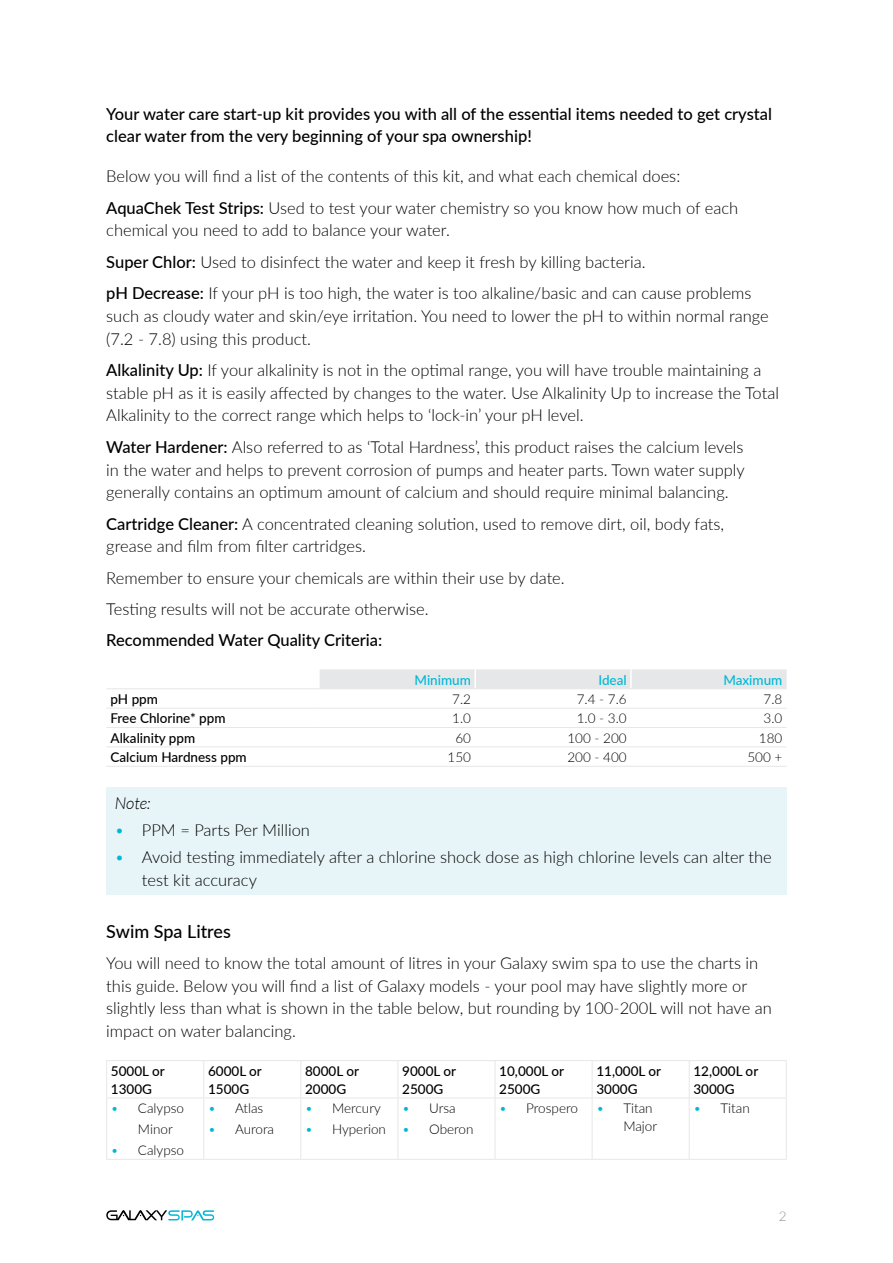
<style>
.page{position:relative;width:893px;height:1263px;background:#fff}
.page>*{position:absolute;margin:0;border:0;box-sizing:border-box;transform-origin:0 0}
.t1{font:500 18px "Lato";color:#000}
.t2{font:300 16.5px/22.8px "Lato";color:#000}
.t3{font:500 16.5px/22.8px "Lato";color:#000}
.t4{font:italic 300 16.5px "Lato";color:#000}
.t5{font:500 13.5px/18px "Lato";color:#000}
.t6{font:300 13.5px/21px "Lato";color:#000}
.t7{font:500 13.5px "Lato";color:#00b8d6}
.t8{font:300 13.5px "Lato";color:#939598}
.s1{font-weight:500}
.s2{color:#00b8d6}
</style>
<div class="page">
<svg style="left:106px;top:1210px;width:108px;height:10px"></svg>
<hr style="left:106px;top:708px;width:214px;height:1px;background:#e6e7e8">
<hr style="left:320px;top:708px;width:155px;height:1px;background:#e6e7e8">
<hr style="left:475px;top:708px;width:156px;height:1px;background:#e6e7e8">
<hr style="left:631px;top:708px;width:156px;height:1px;background:#e6e7e8">
<hr style="left:106px;top:727px;width:214px;height:1px;background:#e6e7e8">
<hr style="left:320px;top:727px;width:155px;height:1px;background:#e6e7e8">
<hr style="left:475px;top:727px;width:156px;height:1px;background:#e6e7e8">
<hr style="left:631px;top:727px;width:156px;height:1px;background:#e6e7e8">
<hr style="left:106px;top:746px;width:214px;height:1px;background:#e6e7e8">
<hr style="left:320px;top:746px;width:155px;height:1px;background:#e6e7e8">
<hr style="left:475px;top:746px;width:156px;height:1px;background:#e6e7e8">
<hr style="left:631px;top:746px;width:156px;height:1px;background:#e6e7e8">
<hr style="left:106px;top:766px;width:214px;height:1px;background:#e6e7e8">
<hr style="left:320px;top:766px;width:155px;height:1px;background:#e6e7e8">
<hr style="left:475px;top:766px;width:156px;height:1px;background:#e6e7e8">
<hr style="left:631px;top:766px;width:156px;height:1px;background:#e6e7e8">
<div style="left:320px;top:669px;width:467px;height:19px;background:#e6e7e8"></div>
<hr style="left:106px;top:688px;width:214px;height:1px;background:#e6e7e8">
<hr style="left:320px;top:688px;width:155px;height:1px;background:#e6e7e8">
<hr style="left:475px;top:688px;width:156px;height:1px;background:#e6e7e8">
<hr style="left:631px;top:688px;width:156px;height:1px;background:#e6e7e8">
<div style="left:106px;top:787px;width:681px;height:108px;background:#e7f5f8"></div>
<hr style="left:106px;top:1060px;width:98px;height:1px;background:#e6e7e8">
<hr style="left:106px;top:1061px;width:1px;height:36px;background:#e6e7e8">
<hr style="left:204px;top:1060px;width:97px;height:1px;background:#e6e7e8">
<hr style="left:203px;top:1061px;width:1px;height:36px;background:#e6e7e8">
<hr style="left:301px;top:1060px;width:97px;height:1px;background:#e6e7e8">
<hr style="left:300px;top:1061px;width:1px;height:36px;background:#e6e7e8">
<hr style="left:398px;top:1060px;width:97px;height:1px;background:#e6e7e8">
<hr style="left:398px;top:1061px;width:1px;height:36px;background:#e6e7e8">
<hr style="left:495px;top:1060px;width:97px;height:1px;background:#e6e7e8">
<hr style="left:495px;top:1061px;width:1px;height:36px;background:#e6e7e8">
<hr style="left:592px;top:1060px;width:97px;height:1px;background:#e6e7e8">
<hr style="left:592px;top:1061px;width:1px;height:36px;background:#e6e7e8">
<hr style="left:689px;top:1060px;width:98px;height:1px;background:#e6e7e8">
<hr style="left:689px;top:1061px;width:1px;height:36px;background:#e6e7e8">
<hr style="left:786px;top:1061px;width:1px;height:36px;background:#e6e7e8">
<hr style="left:106px;top:1097px;width:98px;height:1px;background:#e6e7e8">
<hr style="left:106px;top:1098px;width:1px;height:61px;background:#e6e7e8">
<hr style="left:204px;top:1097px;width:97px;height:1px;background:#e6e7e8">
<hr style="left:203px;top:1098px;width:1px;height:61px;background:#e6e7e8">
<hr style="left:301px;top:1097px;width:97px;height:1px;background:#e6e7e8">
<hr style="left:300px;top:1098px;width:1px;height:61px;background:#e6e7e8">
<hr style="left:398px;top:1097px;width:97px;height:1px;background:#e6e7e8">
<hr style="left:398px;top:1098px;width:1px;height:61px;background:#e6e7e8">
<hr style="left:495px;top:1097px;width:97px;height:1px;background:#e6e7e8">
<hr style="left:495px;top:1098px;width:1px;height:61px;background:#e6e7e8">
<hr style="left:592px;top:1097px;width:97px;height:1px;background:#e6e7e8">
<hr style="left:592px;top:1098px;width:1px;height:61px;background:#e6e7e8">
<hr style="left:689px;top:1097px;width:98px;height:1px;background:#e6e7e8">
<hr style="left:689px;top:1098px;width:1px;height:61px;background:#e6e7e8">
<hr style="left:786px;top:1098px;width:1px;height:61px;background:#e6e7e8">
<hr style="left:106px;top:1159px;width:98px;height:1px;background:#e6e7e8">
<hr style="left:204px;top:1159px;width:97px;height:1px;background:#e6e7e8">
<hr style="left:301px;top:1159px;width:97px;height:1px;background:#e6e7e8">
<hr style="left:398px;top:1159px;width:97px;height:1px;background:#e6e7e8">
<hr style="left:495px;top:1159px;width:97px;height:1px;background:#e6e7e8">
<hr style="left:592px;top:1159px;width:97px;height:1px;background:#e6e7e8">
<hr style="left:689px;top:1159px;width:98px;height:1px;background:#e6e7e8">
<p class="t3" style="left:106px;top:101px;width:667px">Your water care start-up kit provides you with all of the essential items needed to get crystal clear water from the very beginning of your spa ownership!</p>
<p class="t2" style="left:106px;top:160px;width:633px;line-height:31.3px">Below you will find a list of the contents of this kit, and what each chemical does:<br><span class="s1">AquaChek Test Strips:</span> Used to test your water chemistry so you know how much of each</p>
<p class="t2" style="left:106px;top:214px;width:647px;line-height:31.3px">chemical you need to add to balance your water.<br><span class="s1">Super Chlor:</span> Used to disinfect the water and keep it fresh by killing bacteria.<br><span class="s1">pH Decrease:</span> If your pH is too high, the water is too alkaline/basic and can cause problems</p>
<p class="t2" style="left:106px;top:304px;width:664px">such as cloudy water and skin/eye irritation. You need to lower the pH to within normal range (7.2 - 7.8) using this product.</p>
<p class="t2" style="left:106px;top:358px;width:674px"><span class="s1">Alkalinity Up:</span> If your alkalinity is not in the optimal range, you will have trouble maintaining a stable pH as it is easily affected by changes to the water. Use Alkalinity Up to increase the Total<br>Alkalinity to the correct range which helps to ‘lock-in’ your pH level.</p>
<p class="t2" style="left:106px;top:435px;width:640px;text-align:justify"><span class="s1">Water Hardener:</span> Also referred to as ‘Total Hardness’, this product raises the calcium levels in the water and helps to prevent corrosion of pumps and heater parts. Town water supply generally contains an optimum amount of calcium and should require minimal balancing.</p>
<p class="t2" style="left:106px;top:512px;width:619px"><span class="s1">Cartridge Cleaner:</span> A concentrated cleaning solution, used to remove dirt, oil, body fats, grease and film from filter cartridges.</p>
<p class="t2" style="left:106px;top:562px;width:460px;line-height:31.3px">Remember to ensure your chemicals are within their use by date.<br>Testing results will not be accurate otherwise.</p>
<p class="t3" style="left:106px;top:628px;width:278px">Recommended Water Quality Criteria:</p>
<p class="t7" style="left:415px;top:670px;width:58px">Minimum</p>
<p class="t7" style="left:598px;top:670px;width:30px">Ideal</p>
<p class="t7" style="left:723px;top:670px;width:61px">Maximum</p>
<p class="t5" style="left:111px;top:689px;width:49px">pH ppm</p>
<p class="t6" style="left:452px;top:688px;width:20px">7.2</p>
<p class="t6" style="left:577px;top:688px;width:51px">7.4 - 7.6</p>
<p class="t6" style="left:764px;top:688px;width:20px">7.8</p>
<p class="t5" style="left:111px;top:709px;width:117px">Free Chlorine* ppm</p>
<p class="t6" style="left:452px;top:707px;width:20px">1.0</p>
<p class="t6" style="left:577px;top:707px;width:51px">1.0 - 3.0</p>
<p class="t6" style="left:764px;top:707px;width:20px">3.0</p>
<p class="t5" style="left:111px;top:728px;width:86px">Alkalinity ppm</p>
<p class="t6" style="left:455px;top:727px;width:17px">60</p>
<p class="t6" style="left:567px;top:727px;width:61px">100 - 200</p>
<p class="t6" style="left:759px;top:727px;width:25px">180</p>
<p class="t5" style="left:111px;top:747px;width:138px">Calcium Hardness ppm</p>
<p class="t6" style="left:448px;top:746px;width:25px">150</p>
<p class="t6" style="left:567px;top:746px;width:61px">200 - 400</p>
<p class="t6" style="left:747px;top:746px;width:36px">500 +</p>
<p class="t4" style="left:115px;top:794px;width:37px">Note:</p>
<p class="t2" style="left:115px;top:818px;width:197px"><span class="s2">•</span> PPM = Parts Per Million</p>
<p class="t2" style="left:142px;top:845px;width:632px;text-indent:-27px"><span class="s2">•</span> Avoid testing immediately after a chlorine shock dose as high chlorine levels can alter the test kit accuracy</p>
<p class="t1" style="left:106px;top:918px;width:126px">Swim Spa Litres</p>
<p class="t2" style="left:106px;top:951px;width:667px">You will need to know the total amount of litres in your Galaxy swim spa to use the charts in this guide. Below you will find a list of Galaxy models - your pool may have slightly more or slightly less than what is shown in the table below, but rounding by 100-200L will not have an impact on water balancing.</p>
<p class="t5" style="left:111px;top:1061px;width:55px">5000L or<br>1300G</p>
<p class="t5" style="left:208px;top:1061px;width:55px">6000L or<br>1500G</p>
<p class="t5" style="left:305px;top:1061px;width:55px">8000L or<br>2000G</p>
<p class="t5" style="left:402px;top:1061px;width:55px">9000L or<br>2500G</p>
<p class="t5" style="left:499px;top:1061px;width:66px">10,000L or<br>2500G</p>
<p class="t5" style="left:596px;top:1061px;width:66px">11,000L or<br>3000G</p>
<p class="t5" style="left:693px;top:1061px;width:66px">12,000L or<br>3000G</p>
<p class="t6" style="left:138px;top:1097px;width:48px;text-indent:-27px"><span class="s2">•</span> Calypso<br>Minor</p>
<p class="t6" style="left:111px;top:1139px;width:75px"><span class="s2">•</span> Calypso</p>
<p class="t6" style="left:208px;top:1097px;width:57px"><span class="s2">•</span> Atlas</p>
<p class="t6" style="left:208px;top:1118px;width:68px"><span class="s2">•</span> Aurora</p>
<p class="t6" style="left:499px;top:1097px;width:80px"><span class="s2">•</span> Prospero</p>
<p class="t6" style="left:623px;top:1099px;width:35px;line-height:18px;text-indent:-27px"><span class="s2">•</span> Titan<br>Major</p>
<p class="t6" style="left:693px;top:1097px;width:58px"><span class="s2">•</span> Titan</p>
<p class="t6" style="left:305px;top:1097px;width:77px"><span class="s2">•</span> Mercury</p>
<p class="t6" style="left:305px;top:1118px;width:82px"><span class="s2">•</span> Hyperion</p>
<p class="t6" style="left:402px;top:1097px;width:55px"><span class="s2">•</span> Ursa</p>
<p class="t6" style="left:402px;top:1118px;width:73px"><span class="s2">•</span> Oberon</p>
<p class="t8" style="left:779px;top:1207px;width:9px">2</p>
</div>
